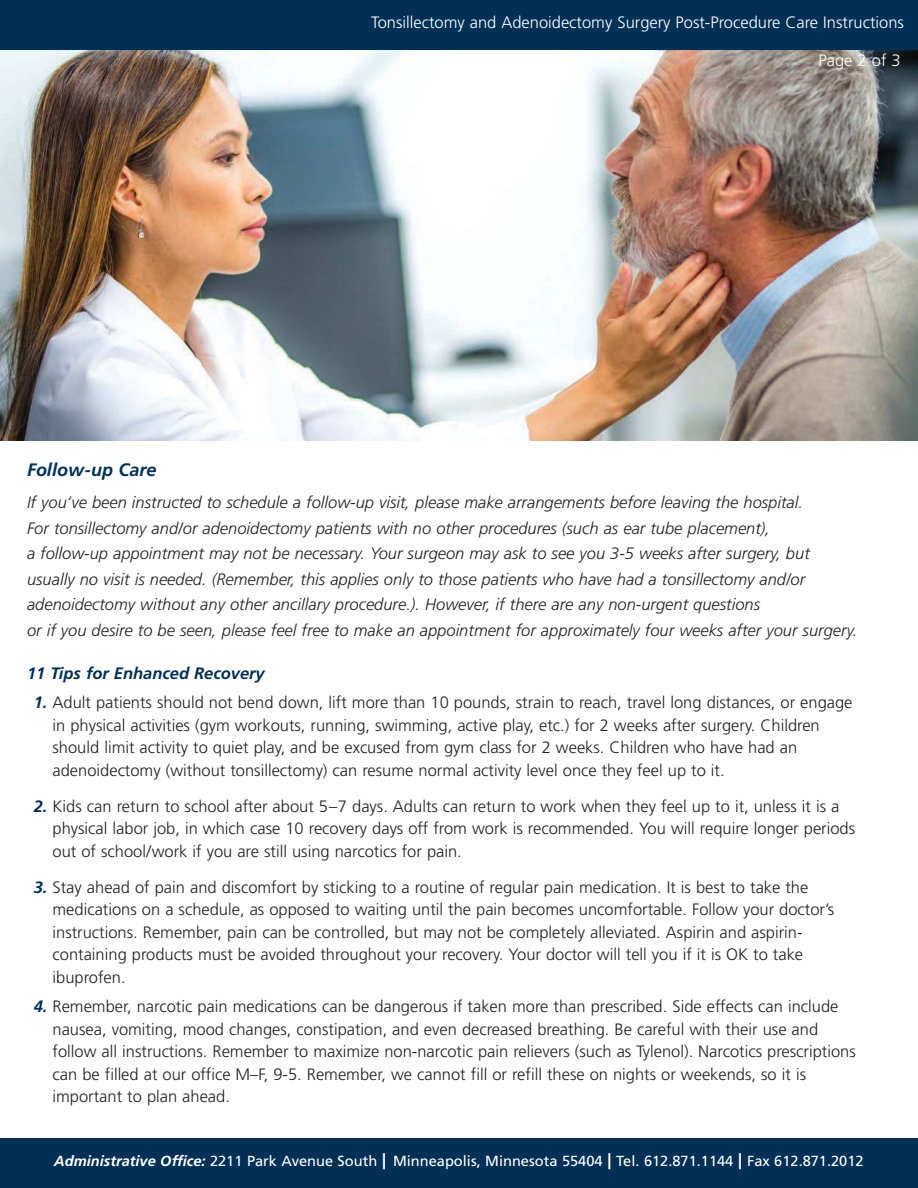
<style>
.page{position:relative;width:918px;height:1188px;background:#fff}
.page>*{position:absolute;margin:0;border:0;box-sizing:border-box;transform-origin:0 0}
.t1{font:italic 700 18px "Frutiger";color:#003055}
.t2{font:300 16.5px/22.5px "Frutiger";color:#221f1f}
.t3{font:italic 300 16.5px/25.5px "Frutiger";color:#221f1f}
.t4{font:300 16.5px "Frutiger";color:#fff}
.t5{font:italic 700 16.5px "Frutiger";color:#003055}
.t6{font:14.55px "Frutiger";color:#fff}
.s1{font-weight:700;font-style:italic;color:#003055}
.s2{font-weight:700;font-style:italic}
.s3{font-size:21.15px}
</style>
<div class="page">
<img style="left:0;top:49px;width:918px;height:392px">
<div style="left:0;top:1139px;width:918px;height:49px;background:#003055"></div>
<div style="left:0;top:0;width:918px;height:49px;background:#003055"></div>
<p class="t4" style="left:371px;top:15px;width:534px">Tonsillectomy and Adenoidectomy Surgery Post-Procedure Care Instructions</p>
<p class="t4" style="left:819px;top:54px;width:84px">Page 2 of 3</p>
<p class="t1" style="left:27px;top:463px;width:131px">Follow-up Care</p>
<p class="t3" style="left:27px;top:491px;width:832px">If you’ve been instructed to schedule a follow-up visit, please make arrangements before leaving the hospital.<br>For tonsillectomy and/or adenoidectomy patients with no other procedures (such as ear tube placement),<br>a follow-up appointment may not be necessary. Your surgeon may ask to see you 3-5 weeks after surgery, but usually no visit is needed. (Remember, this applies only to those patients who have had a tonsillectomy and/or adenoidectomy without any other ancillary procedure.). However, if there are any non-urgent questions<br>or if you desire to be seen, please feel free to make an appointment for approximately four weeks after your surgery.</p>
<p class="t5" style="left:27px;top:666px;width:239px">11 Tips for Enhanced Recovery</p>
<p class="t2" style="left:53px;top:693px;width:801px;text-indent:-19px"><span class="s1">1.</span> Adult patients should not bend down, lift more than 10 pounds, strain to reach, travel long distances, or engage in physical activities (gym workouts, running, swimming, active play, etc.) for 2 weeks after surgery. Children should limit activity to quiet play, and be excused from gym class for 2 weeks. Children who have had an adenoidectomy (without tonsillectomy) can resume normal activity level once they feel up to it.</p>
<p class="t2" style="left:53px;top:796px;width:804px;text-indent:-19px"><span class="s1">2.</span> Kids can return to school after about 5–7 days. Adults can return to work when they feel up to it, unless it is a physical labor job, in which case 10 recovery days off from work is recommended. You will require longer periods out of school/work if you are still using narcotics for pain.</p>
<p class="t2" style="left:53px;top:877px;width:783px;text-indent:-19px"><span class="s1">3.</span> Stay ahead of pain and discomfort by sticking to a routine of regular pain medication. It is best to take the medications on a schedule, as opposed to waiting until the pain becomes uncomfortable. Follow your doctor’s instructions. Remember, pain can be controlled, but may not be completely alleviated. Aspirin and aspirin&shy;containing products must be avoided throughout your recovery. Your doctor will tell you if it is OK to take ibuprofen.</p>
<p class="t2" style="left:53px;top:996px;width:805px;text-indent:-19px"><span class="s1">4.</span> Remember, narcotic pain medications can be dangerous if taken more than prescribed. Side effects can include nausea, vomiting, mood changes, constipation, and even decreased breathing. Be careful with their use and follow all instructions. Remember to maximize non-narcotic pain relievers (such as Tylenol). Narcotics prescriptions can be filled at our office M–F, 9-5. Remember, we cannot fill or refill these on nights or weekends, so it is important to plan ahead.</p>
<p class="t6" style="left:54px;top:1155px;width:811px"><span class="s2">Administrative Office:</span> 2211 Park Avenue South <span class="s3">|</span> Minneapolis, Minnesota 55404 <span class="s3">|</span> Tel. 612.871.1144 <span class="s3">|</span> Fax 612.871.2012</p>
</div>
